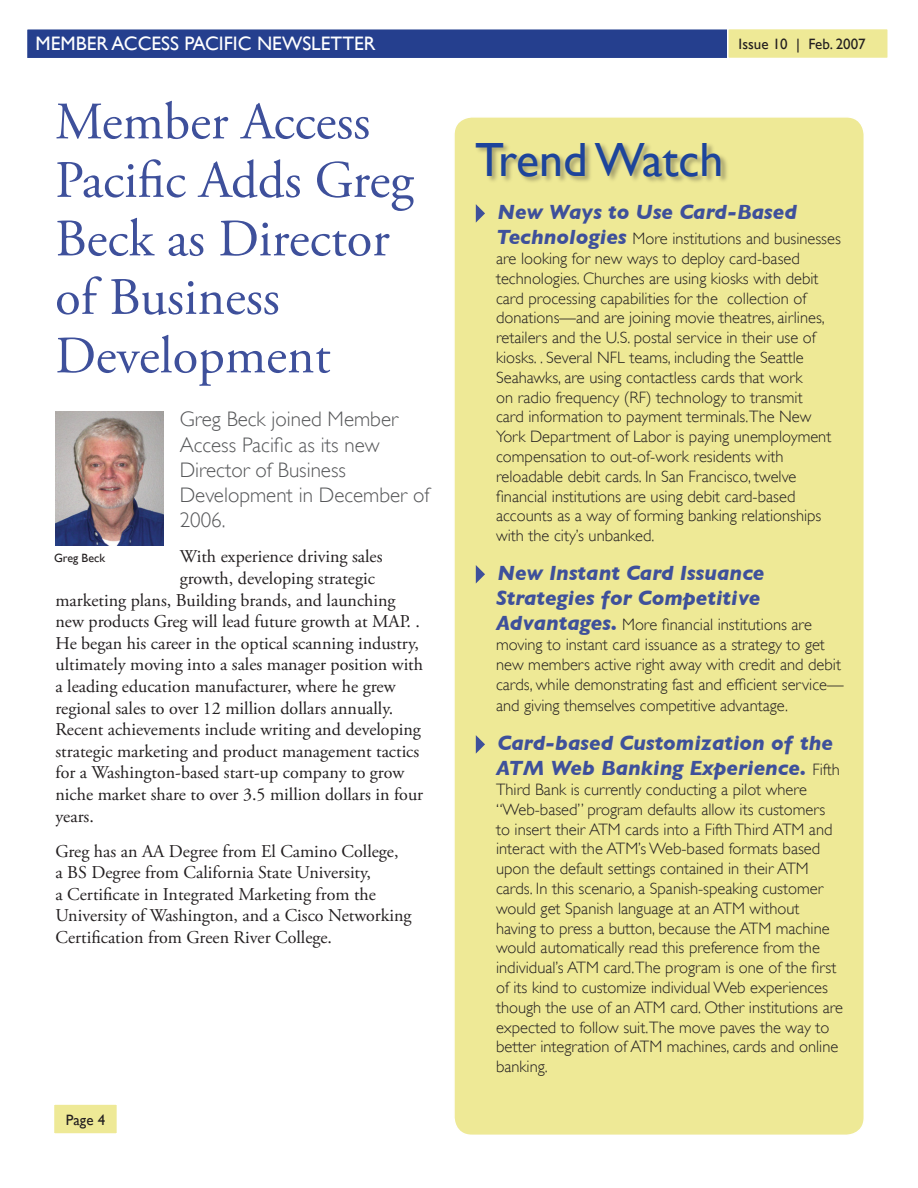
<style>
.page{position:relative;width:918px;height:1188px;background:#fff}
.page>*{position:absolute;margin:0;border:0;box-sizing:border-box;transform-origin:0 0}
.t1{font:52.5px/58.5px "Adobe Garamond Pro";color:#3e509b}
.t2{font:48px "Gill Sans";color:#1d449b}
.t3{font:italic 700 21px/25.2px "Gill Sans";color:#3e509b;text-align:right}
.t4{font:300 21px/25.2px "Gill Sans";color:#57585a}
.t5{font:19.5px "Gill Sans";color:#fff}
.t6{font:18px/21.6px "Adobe Garamond Pro";color:#231f20}
.t7{font:300 16.5px/19.8px "Gill Sans";color:#231f20}
.t8{font:15px "Gill Sans";color:#231f20}
.t9{font:12px "Gill Sans";color:#231f20}
.s1{font-weight:700;font-style:italic;font-size:21px;color:#3e509b}
.s2{font-weight:300;font-style:normal;font-size:16.5px;color:#231f20}
</style>
<div class="page">
<div style="left:26px;top:29px;width:863px;height:30px;background:#253f8e"></div>
<div style="left:26px;top:28px;width:864px;height:31px;border:2px solid #fff"></div>
<div style="left:728px;top:29px;width:160px;height:29px;background:#eee996"></div>
<div style="left:727px;top:28px;width:162px;height:31px;border:2px solid #fff"></div>
<div style="left:53px;top:1104px;width:64px;height:30px;background:#eee996"></div>
<div style="left:53px;top:1103px;width:65px;height:32px;border:2px solid #fff"></div>
<div style="left:454px;top:117px;width:410px;height:1018px;background:#eee996;border-radius:18px"></div>
<svg style="left:475px;top:204px;width:10px;height:19px"></svg>
<svg style="left:475px;top:565px;width:10px;height:19px"></svg>
<svg style="left:475px;top:735px;width:10px;height:19px"></svg>
<div style="left:474px;top:142px;width:255px;height:43px;background:#231f20;opacity:.35"></div>
<img style="left:55px;top:411px;width:108px;height:135px">
<p class="t5" style="left:35px;top:32px;width:342px">MEMBER ACCESS PACIFIC NEWSLETTER</p>
<p class="t8" style="left:739px;top:36px;width:129px">Issue 10 | Feb. 2007</p>
<h1 class="t1" style="left:55px;top:94px;width:360px">Member Access<br>Pacific Adds Greg<br>Beck as Director of Business<br>Development</h1>
<p class="t4" style="left:180px;top:407px;width:251px">Greg Beck joined Member<br>Access Pacific as its new<br>Director of Business<br>Development in December of<br>2006.</p>
<p class="t6" style="left:180px;top:546px;width:204px">With experience driving sales</p>
<p class="t6" style="left:180px;top:568px;width:197px">growth, developing strategic</p>
<p class="t6" style="left:56px;top:590px;width:342px">marketing plans, Building brands, and launching</p>
<p class="t6" style="left:56px;top:611px;width:366px">new products Greg will lead future growth at MAP. .</p>
<p class="t6" style="left:56px;top:633px;width:365px">He began his career in the optical scanning industry,</p>
<p class="t6" style="left:56px;top:654px;width:369px">ultimately moving into a sales manager position with</p>
<p class="t6" style="left:56px;top:676px;width:342px">a leading education manufacturer, where he grew</p>
<p class="t6" style="left:56px;top:698px;width:339px">regional sales to over 12 million dollars annually.</p>
<p class="t6" style="left:56px;top:719px;width:367px">Recent achievements include writing and developing</p>
<p class="t6" style="left:56px;top:741px;width:365px">strategic marketing and product management tactics</p>
<p class="t6" style="left:56px;top:762px;width:350px">for a Washington-based start-up company to grow</p>
<p class="t6" style="left:56px;top:784px;width:369px">niche market share to over 3.5 million dollars in four</p>
<p class="t6" style="left:56px;top:806px;width:40px">years.</p>
<p class="t6" style="left:56px;top:841px;width:358px">Greg has an AA Degree from El Camino College,<br>a BS Degree from California State University,<br>a Certificate in Integrated Marketing from the University of Washington, and a Cisco Networking Certification from Green River College.</p>
<p class="t9" style="left:54px;top:551px;width:53px">Greg Beck</p>
<p class="t8" style="left:66px;top:1111px;width:41px">Page 4</p>
<h2 class="t2" style="left:475px;top:132px;width:250px">Trend Watch</h2>
<p class="t3" style="left:471px;top:199px;width:328px">✔ New Ways to Use Card-Based</p>
<p class="t7" style="left:496px;top:229px;width:346px"><span class="s1">Technologies</span> More institutions and businesses are looking for new ways to deploy card-based technologies. Churches are using kiosks with debit card processing capabilities for the collection of donations—and are joining movie theatres, airlines, retailers and the U.S. postal service in their use of kiosks. . Several NFL teams, including the Seattle Seahawks, are using contactless cards that work<br>on radio frequency (RF) technology to transmit<br>card information to payment terminals.The New York Department of Labor is paying unemployment compensation to out-of-work residents with reloadable debit cards. In San Francisco, twelve financial institutions are using debit card-based accounts as a way of forming banking relationships with the city’s unbanked.</p>
<p class="t3" style="left:471px;top:560px;width:295px">✔ New Instant Card Issuance<br>Strategies for Competitive</p>
<p class="t7" style="left:496px;top:615px;width:349px"><span class="s1">Advantages.</span> More financial institutions are moving to instant card issuance as a strategy to get new members active right away with credit and debit cards, while demonstrating fast and efficient service—</p>
<p class="t7" style="left:496px;top:696px;width:294px">and giving themselves competitive advantage.</p>
<p class="t3" style="left:496px;top:730px;width:345px;text-align:left;text-indent:-26px">✔ Card-based Customization of the<br>ATM Web Banking Experience. <span class="s2">Fifth</span></p>
<p class="t7" style="left:496px;top:780px;width:349px">Third Bank is currently conducting a pilot where “Web-based” program defaults allow its customers to insert their ATM cards into a Fifth Third ATM and interact with the ATM’s Web-based formats based upon the default settings contained in their ATM cards. In this scenario, a Spanish-speaking customer would get Spanish language at an ATM without having to press a button, because the ATM machine would automatically read this preference from the individual’s ATM card.The program is one of the first of its kind to customize individual Web experiences though the use of an ATM card. Other institutions are expected to follow suit.The move paves the way to better integration of ATM machines, cards and online banking.</p>
</div>
